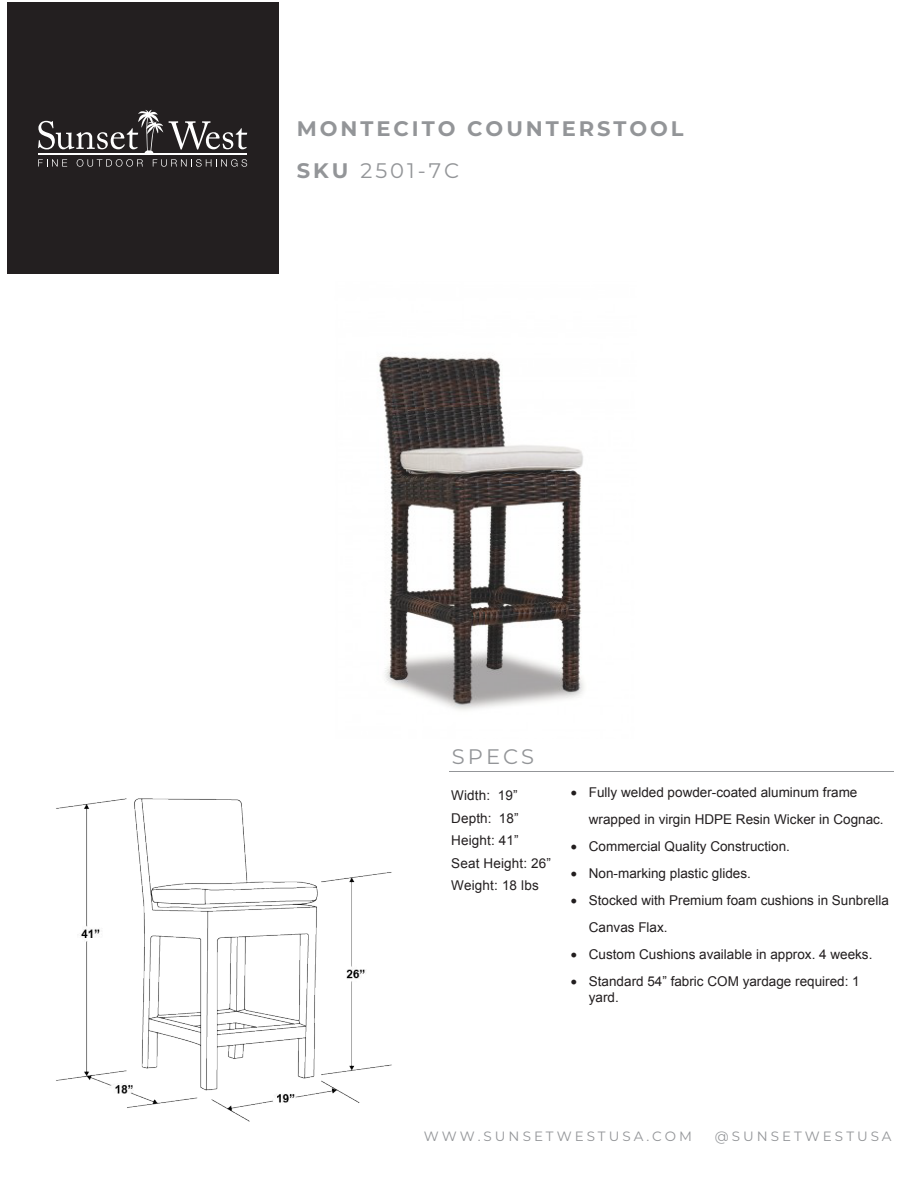
<style>
.page{position:relative;width:918px;height:1188px;background:#fff}
.page>*{position:absolute;margin:0;border:0;box-sizing:border-box;transform-origin:0 0}
.t1{font:700 21px/42.2px "Montserrat";letter-spacing:.14em;color:#939598}
.t2{font:21px "Montserrat";letter-spacing:.145em;color:#939598}
.t3{font:13.5px/27px "Arial";color:#221e1f}
.t4{font:13.5px/22.5px "Arial";letter-spacing:.01em;color:#231f20}
.t5{font:13.5px/16.2px "Arial";color:#221e1f}
.t6{font:13.5px "Montserrat";letter-spacing:.225em;color:#939598}
.s1{font-weight:400}
</style>
<div class="page">
<hr style="left:449px;top:771px;width:445px;height:1px;background:#939598">
<div style="left:7px;top:2px;width:272px;height:272px;background:#231f20"></div>
<svg style="left:38px;top:109px;width:209px;height:58px"></svg>
<img style="left:379px;top:356px;width:205px;height:354px">
<img style="left:56px;top:798px;width:336px;height:324px">
<h1 class="t1" style="left:297px;top:106px;width:388px">MONTECITO COUNTERSTOOL<br>SKU <span class="s1">2501-7C</span></h1>
<h1 class="t2" style="left:452px;top:742px;width:84px">SPECS</h1>
<p class="t4" style="left:451px;top:785px;width:101px">Width: 19”<br>Depth: 18”<br>Height: 41”<br>Seat Height: 26”<br>Weight: 18 lbs</p>
<p class="t3" style="left:589px;top:779px;width:296px;text-indent:-18px">• Fully welded powder-coated aluminum frame wrapped in virgin HDPE Resin Wicker in Cognac.</p>
<p class="t3" style="left:571px;top:833px;width:221px">• Commercial Quality Construction.</p>
<p class="t3" style="left:571px;top:860px;width:182px">• Non-marking plastic glides.</p>
<p class="t3" style="left:589px;top:887px;width:302px;text-indent:-18px">• Stocked with Premium foam cushions in Sunbrella<br>Canvas Flax.</p>
<p class="t3" style="left:571px;top:941px;width:303px">• Custom Cushions available in approx. 4 weeks.</p>
<p class="t5" style="left:589px;top:973px;width:272px;text-indent:-18px">• Standard 54” fabric COM yardage required: 1 yard.</p>
<p class="t6" style="left:424px;top:1127px;width:270px">WWW.SUNSETWESTUSA.COM</p>
<p class="t6" style="left:715px;top:1127px;width:178px">@SUNSETWESTUSA</p>
</div>
